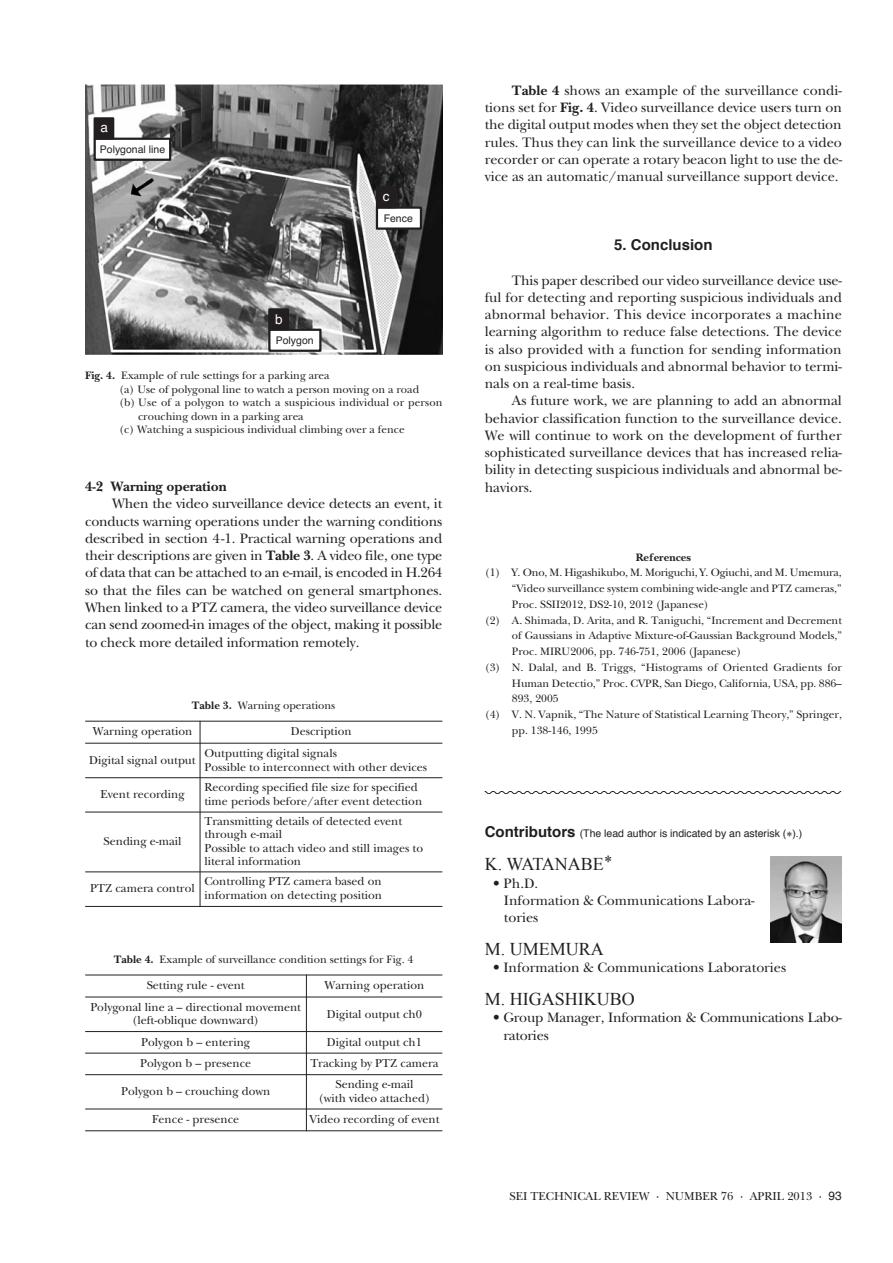
<style>
.page{position:relative;width:893px;height:1263px;background:#fff}
.page>*{position:absolute;margin:0;border:0;box-sizing:border-box;transform-origin:0 0}
.t1{font:18px "Times New Roman";color:#231f20}
.t2{font:700 15px "Helvetica";color:#231f20}
.t3{font:14.25px/17.2px "New Baskerville";color:#231f20;text-align:justify}
.t4{font:700 14.25px "New Baskerville";color:#231f20}
.t5{font:13.5px "Helvetica";color:#fff}
.t6{font:12px/13.5px "New Baskerville";color:#231f20}
.t7{font:11.25px "New Baskerville";color:#231f20}
.t8{font:700 11.25px "New Baskerville";color:#231f20}
.t9{font:10.5px "Helvetica";color:#231f20}
.s1{font-weight:700}
.s2{font-weight:700;font-size:15px}
.s3{font-family:"Times New Roman";font-size:12px}
.s4{font-family:"Helvetica"}
</style>
<div class="page">
<img style="left:85px;top:85px;width:357px;height:269px">
<div style="left:95px;top:139px;width:75px;height:21px;background:#fff"></div>
<div style="left:94px;top:138px;width:77px;height:23px;border:2px solid #231f20"></div>
<div style="left:95px;top:118px;width:18px;height:20px;background:#231f20"></div>
<div style="left:94px;top:117px;width:20px;height:23px;border:2px solid #231f20"></div>
<div style="left:269px;top:330px;width:51px;height:21px;background:#fff"></div>
<div style="left:268px;top:329px;width:53px;height:23px;border:2px solid #231f20"></div>
<div style="left:269px;top:309px;width:19px;height:20px;background:#231f20"></div>
<div style="left:268px;top:308px;width:21px;height:22px;border:2px solid #231f20"></div>
<div style="left:377px;top:208px;width:44px;height:21px;background:#fff"></div>
<div style="left:376px;top:206px;width:46px;height:24px;border:2px solid #231f20"></div>
<div style="left:377px;top:187px;width:18px;height:20px;background:#231f20"></div>
<div style="left:376px;top:186px;width:21px;height:22px;border:2px solid #231f20"></div>
<hr style="left:200px;top:721px;width:1px;height:186px;background:#231f20">
<hr style="left:85px;top:721px;width:357px;height:1px;background:#231f20">
<hr style="left:85px;top:743px;width:357px;height:1px;background:#231f20">
<hr style="left:85px;top:777px;width:357px;height:1px;background:#231f20">
<hr style="left:85px;top:812px;width:357px;height:1px;background:#231f20">
<hr style="left:85px;top:872px;width:357px;height:1px;background:#231f20">
<hr style="left:85px;top:906px;width:357px;height:1px;background:#231f20">
<hr style="left:306px;top:975px;width:1px;height:156px;background:#231f20">
<hr style="left:85px;top:975px;width:357px;height:1px;background:#231f20">
<hr style="left:85px;top:997px;width:357px;height:1px;background:#231f20">
<hr style="left:85px;top:1031px;width:357px;height:1px;background:#231f20">
<hr style="left:85px;top:1053px;width:357px;height:1px;background:#231f20">
<hr style="left:85px;top:1074px;width:357px;height:1px;background:#231f20">
<hr style="left:85px;top:1109px;width:357px;height:1px;background:#231f20">
<hr style="left:85px;top:1130px;width:357px;height:1px;background:#231f20">
<svg style="left:485px;top:791px;width:356px;height:3px"></svg>
<img style="left:770px;top:857px;width:71px;height:85px">
<p class="t5" style="left:100px;top:117px;width:9px">a</p>
<p class="t9" style="left:100px;top:141px;width:67px">Polygonal line</p>
<p class="t5" style="left:275px;top:308px;width:9px">b</p>
<p class="t9" style="left:276px;top:333px;width:39px">Polygon</p>
<p class="t5" style="left:383px;top:186px;width:8px">c</p>
<p class="t9" style="left:384px;top:210px;width:31px">Fence</p>
<p class="t7" style="left:85px;top:372px;width:246px"><span class="s1">Fig. 4.</span> Example of rule settings for a parking area</p>
<p class="t7" style="left:119px;top:385px;width:301px">(a) Use of polygonal line to watch a person moving on a road</p>
<p class="t7" style="left:119px;top:399px;width:325px">(b) Use of a polygon to watch a suspicious individual or person</p>
<p class="t7" style="left:138px;top:412px;width:167px">crouching down in a parking area</p>
<p class="t7" style="left:119px;top:426px;width:287px">(c) Watching a suspicious individual climbing over a fence</p>
<p class="t4" style="left:85px;top:482px;width:143px">4-2 Warning operation</p>
<p class="t3" style="left:85px;top:497px;width:359px;text-indent:27px">When the video surveillance device detects an event, it conducts warning operations under the warning conditions described in section 4-1. Practical warning operations and their descriptions are given in <span class="s1">Table 3</span>. A video file, one type of data that can be attached to an e-mail, is encoded in H.264 so that the files can be watched on general smartphones.<br>When linked to a PTZ camera, the video surveillance device can send zoomed-in images of the object, making it possible to check more detailed information remotely.</p>
<p class="t7" style="left:192px;top:702px;width:145px"><span class="s1">Table 3.</span> Warning operations</p>
<p class="t6" style="left:93px;top:726px;width:101px">Warning operation</p>
<p class="t6" style="left:291px;top:726px;width:62px">Description</p>
<p class="t6" style="left:89px;top:754px;width:108px">Digital signal output</p>
<p class="t6" style="left:204px;top:748px;width:224px">Outputting digital signals<br>Possible to interconnect with other devices</p>
<p class="t6" style="left:100px;top:789px;width:86px">Event recording</p>
<p class="t6" style="left:204px;top:782px;width:219px">Recording specified file size for specified time periods before/after event detection</p>
<p class="t6" style="left:104px;top:836px;width:79px">Sending e-mail</p>
<p class="t6" style="left:204px;top:815px;width:220px">Transmitting details of detected event through e-mail<br>Possible to attach video and still images to literal information</p>
<p class="t6" style="left:90px;top:883px;width:106px">PTZ camera control</p>
<p class="t6" style="left:204px;top:876px;width:179px">Controlling PTZ camera based on information on detecting position</p>
<p class="t7" style="left:114px;top:956px;width:301px"><span class="s1">Table 4.</span> Example of surveillance condition settings for Fig. 4</p>
<p class="t6" style="left:147px;top:980px;width:100px">Setting rule - event</p>
<p class="t6" style="left:325px;top:980px;width:101px">Warning operation</p>
<p class="t6" style="left:90px;top:1001px;width:212px;text-align:center">Polygonal line a – directional movement (left-oblique downward)</p>
<p class="t6" style="left:327px;top:1008px;width:97px">Digital output ch0</p>
<p class="t6" style="left:141px;top:1036px;width:110px">Polygon b – entering</p>
<p class="t6" style="left:327px;top:1036px;width:97px">Digital output ch1</p>
<p class="t6" style="left:140px;top:1058px;width:113px">Polygon b – presence</p>
<p class="t6" style="left:310px;top:1058px;width:130px">Tracking by PTZ camera</p>
<p class="t6" style="left:121px;top:1086px;width:151px">Polygon b – crouching down</p>
<p class="t6" style="left:319px;top:1079px;width:113px;text-align:center">Sending e-mail<br>(with video attached)</p>
<p class="t6" style="left:152px;top:1114px;width:89px">Fence - presence</p>
<p class="t6" style="left:309px;top:1114px;width:132px">Video recording of event</p>
<p class="t3" style="left:485px;top:83px;width:359px;text-indent:27px"><span class="s1">Table 4</span> shows an example of the surveillance condi&shy;tions set for <span class="s1">Fig. 4</span>. Video surveillance device users turn on the digital output modes when they set the object detection rules. Thus they can link the surveillance device to a video recorder or can operate a rotary beacon light to use the de&shy;vice as an automatic/manual surveillance support device.</p>
<p class="t2" style="left:614px;top:238px;width:100px">5. Conclusion</p>
<p class="t3" style="left:485px;top:273px;width:359px;text-indent:27px">This paper described our video surveillance device use&shy;ful for detecting and reporting suspicious individuals and abnormal behavior. This device incorporates a machine learning algorithm to reduce false detections. The device is also provided with a function for sending information on suspicious individuals and abnormal behavior to termi&shy;nals on a real-time basis.</p>
<p class="t3" style="left:485px;top:394px;width:359px;text-indent:27px">As future work, we are planning to add an abnormal behavior classification function to the surveillance device.<br>We will continue to work on the development of further sophisticated surveillance devices that has increased relia&shy;bility in detecting suspicious individuals and abnormal be&shy;haviors.</p>
<p class="t8" style="left:636px;top:553px;width:57px">References</p>
<p class="t7" style="left:485px;top:569px;width:358px">(1) Y. Ono, M. Higashikubo, M. Moriguchi, Y. Ogiuchi, and M. Umemura,</p>
<p class="t7" style="left:512px;top:584px;width:331px">“Video surveillance system combining wide-angle and PTZ cameras,”</p>
<p class="t7" style="left:512px;top:600px;width:198px">Proc. SSII2012, DS2-10, 2012 (Japanese)</p>
<p class="t7" style="left:485px;top:616px;width:359px">(2) A. Shimada, D. Arita, and R. Taniguchi, “Increment and Decrement</p>
<p class="t7" style="left:512px;top:632px;width:331px">of Gaussians in Adaptive Mixture-of-Gaussian Background Models,”</p>
<p class="t7" style="left:512px;top:647px;width:231px">Proc. MIRU2006, pp. 746-751, 2006 (Japanese)</p>
<p class="t7" style="left:485px;top:663px;width:359px">(3) N. Dalal, and B. Triggs, “Histograms of Oriented Gradients for</p>
<p class="t7" style="left:512px;top:679px;width:331px">Human Detectio,” Proc. CVPR, San Diego, California, USA, pp. 886–</p>
<p class="t7" style="left:512px;top:695px;width:48px">893, 2005</p>
<p class="t7" style="left:485px;top:710px;width:359px">(4) V. N. Vapnik, “The Nature of Statistical Learning Theory,” Springer,</p>
<p class="t7" style="left:512px;top:726px;width:87px">pp. 138-146, 1995</p>
<p class="t9" style="left:485px;top:829px;width:319px"><span class="s2">Contributors</span> (The lead author is indicated by an asterisk (<span class="s3">*</span>).)</p>
<p class="t1" style="left:485px;top:854px;width:129px">K. WATANABE<sup>*</sup></p>
<p class="t3" style="left:504px;top:876px;width:252px;text-align:left;text-indent:-11px">• Ph.D.<br>Information &amp; Communications Labora&shy;tories</p>
<p class="t1" style="left:485px;top:939px;width:120px">M. UMEMURA</p>
<p class="t3" style="left:493px;top:960px;width:294px">• Information &amp; Communications Laboratories</p>
<p class="t1" style="left:485px;top:989px;width:151px">M. HIGASHIKUBO</p>
<p class="t3" style="left:503px;top:1010px;width:340px;text-indent:-10px">• Group Manager, Information &amp; Communications Labo&shy;ratories</p>
<p class="t6" style="left:509px;top:1191px;width:334px">SEI TECHNICAL REVIEW · NUMBER 76 · APRIL 2013 · <span class="s4">93</span></p>
</div>
